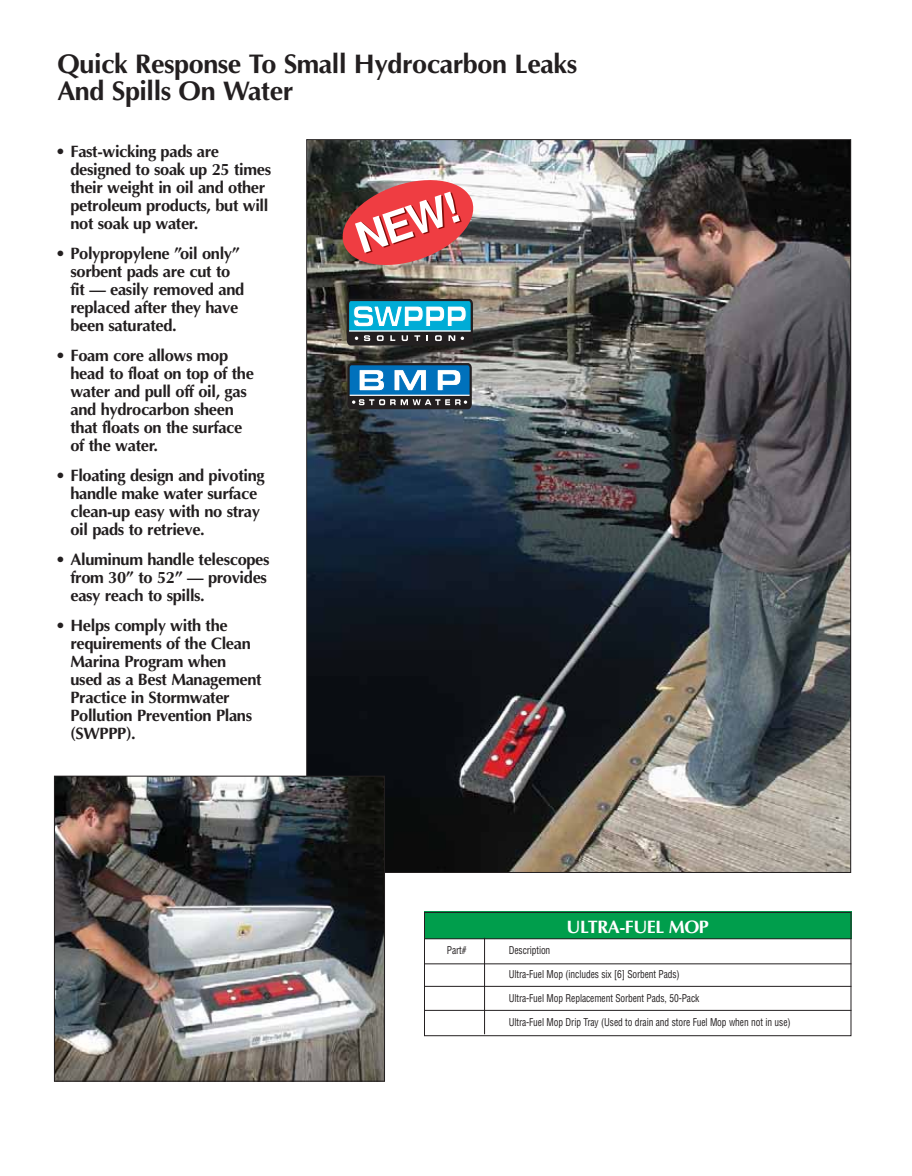
<style>
.page{position:relative;width:912px;height:1176px;background:#fff}
.page>*{position:absolute;margin:0;border:0;box-sizing:border-box;transform-origin:0 0}
.t1{font:700 27px/27px "Optima";letter-spacing:-.015em;color:#231f20}
.t2{font:700 18px "Optima";letter-spacing:-.03em;color:#fff}
.t3{font:700 16.5px/18px "Optima";letter-spacing:-.02em;color:#231f20}
.t4{font:condensed 10.5px "Helvetica";letter-spacing:-.01em;color:#231f20;scale:.9 1}
</style>
<div class="page">
<img style="left:308px;top:141px;width:540px;height:729px">
<img style="left:337px;top:174px;width:141px;height:97px">
<div style="left:424px;top:911px;width:427px;height:27px;background:#009e4c"></div>
<div style="left:424px;top:911px;width:427px;height:125px;border:1px solid #231f20"></div>
<hr style="left:424px;top:938px;width:427px;height:1px;background:#231f20">
<hr style="left:424px;top:985px;width:427px;height:1px;background:#231f20">
<hr style="left:424px;top:1009px;width:427px;height:1px;background:#231f20">
<hr style="left:424px;top:963px;width:427px;height:1px;background:#231f20">
<hr style="left:484px;top:937px;width:1px;height:97px;background:#231f20">
<img style="left:56px;top:777px;width:327px;height:302px">
<div style="left:54px;top:775px;width:331px;height:306px;border:1px solid #231f20"></div>
<svg style="left:346px;top:297px;width:127px;height:49px"></svg>
<svg style="left:347px;top:363px;width:124px;height:46px"></svg>
<h1 class="t1" style="left:57px;top:53px;width:521px">Quick Response To Small Hydrocarbon Leaks<br>And Spills On Water</h1>
<p class="t3" style="left:70px;top:143px;width:202px;text-indent:-15px">• Fast-wicking pads are designed to soak up 25 times their weight in oil and other petroleum products, but will not soak up water.</p>
<p class="t3" style="left:70px;top:245px;width:175px;text-indent:-15px">• Polypropylene ”oil only” sorbent pads are cut to fit — easily removed and replaced after they have been saturated.</p>
<p class="t3" style="left:70px;top:347px;width:185px;text-indent:-15px">• Foam core allows mop head to float on top of the water and pull off oil, gas and hydrocarbon sheen that floats on the surface of the water.</p>
<p class="t3" style="left:70px;top:467px;width:196px;text-indent:-15px">• Floating design and pivoting handle make water surface clean-up easy with no stray oil pads to retrieve.</p>
<p class="t3" style="left:70px;top:551px;width:200px;text-indent:-15px">• Aluminum handle telescopes from 30” to 52” — provides easy reach to spills.</p>
<p class="t3" style="left:70px;top:617px;width:193px;text-indent:-15px">• Helps comply with the requirements of the Clean<br>Marina Program when used as a Best Management<br>Practice in Stormwater<br>Pollution Prevention Plans (SWPPP).</p>
<p class="t2" style="left:566px;top:919px;width:144px">ULTRA-FUEL MOP</p>
<p class="t4" style="left:446px;top:946px;width:23px">Part#</p>
<p class="t4" style="left:508px;top:946px;width:48px">Description</p>
<p class="t4" style="left:508px;top:970px;width:191px">Ultra-Fuel Mop (includes six [6] Sorbent Pads)</p>
<p class="t4" style="left:508px;top:994px;width:213px">Ultra-Fuel Mop Replacement Sorbent Pads, 50-Pack</p>
<p class="t4" style="left:508px;top:1018px;width:314px">Ultra-Fuel Mop Drip Tray (Used to drain and store Fuel Mop when not in use)</p>
</div>
